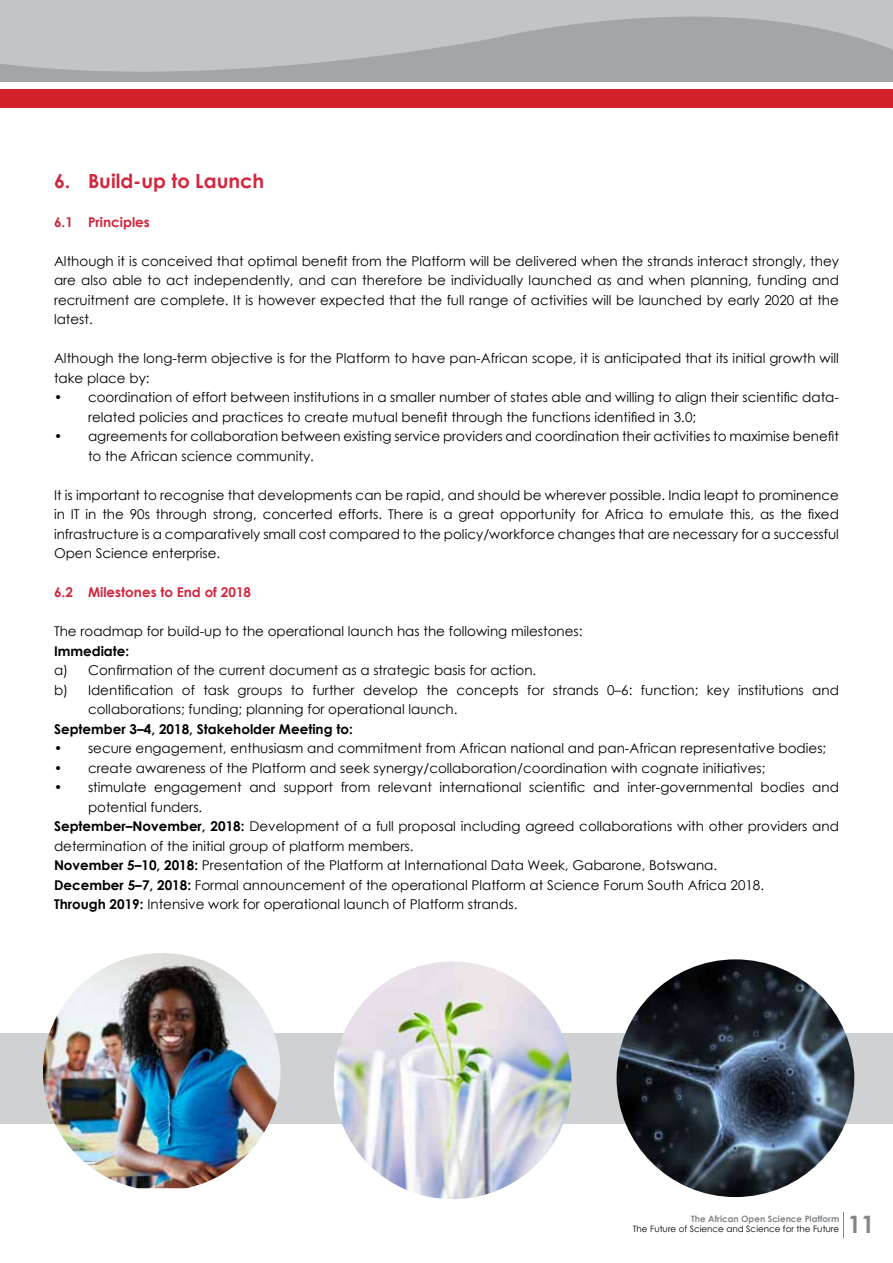
<style>
.page{position:relative;width:893px;height:1263px;background:#fff}
.page>*{position:absolute;margin:0;border:0;box-sizing:border-box;transform-origin:0 0}
.t1{font:700 24px "Century Gothic";color:#828689}
.t2{font:700 19.5px "Century Gothic";color:#d2263e}
.t3{font:13.5px/19.5px "Century Gothic";color:#000}
.t4{font:700 13.5px "Century Gothic";color:#000}
.t5{font:700 13.5px "Century Gothic";color:#d2263e}
.t6{font:8.85px "Century Gothic";color:#000}
.t7{font:700 8.85px "Century Gothic";color:#828689}
.s1{font-weight:700}
</style>
<div class="page">
<svg style="left:843px;top:1212px;width:1px;height:26px"></svg>
<div style="left:0;top:0;width:893px;height:82px;background:#a3a5a8"></div>
<div style="left:0;top:89px;width:893px;height:19px;background:#d2232a"></div>
<svg style="left:0;top:0;width:893px;height:72px;fill:#c3c4c6"></svg>
<div style="left:0;top:1033px;width:893px;height:91px;background:#cfd1d2"></div>
<img style="left:43px;top:953px;width:238px;height:235px">
<img style="left:334px;top:961px;width:237px;height:238px;border-radius:119px">
<img style="left:617px;top:959px;width:237px;height:238px;border-radius:119px">
<h2 class="t2" style="left:54px;top:166px;width:212px">6. Build-up to Launch</h2>
<p class="t5" style="left:54px;top:212px;width:97px">6.1 Principles</p>
<p class="t3" style="left:54px;top:251px;width:786px;text-align:justify">Although it is conceived that optimal benefit from the Platform will be delivered when the strands interact strongly, they are also able to act independently, and can therefore be individually launched as and when planning, funding and recruitment are complete. It is however expected that the full range of activities will be launched by early 2020 at the latest.</p>
<p class="t3" style="left:54px;top:348px;width:786px">Although the long-term objective is for the Platform to have pan-African scope, it is anticipated that its initial growth will take place by:</p>
<p class="t3" style="left:88px;top:387px;width:752px;text-indent:-34px">• coordination of effort between institutions in a smaller number of states able and willing to align their scientific data&shy;related policies and practices to create mutual benefit through the functions identified in 3.0;</p>
<p class="t3" style="left:88px;top:426px;width:752px;text-indent:-34px">• agreements for collaboration between existing service providers and coordination their activities to maximise benefit to the African science community.</p>
<p class="t3" style="left:54px;top:485px;width:786px;text-align:justify">It is important to recognise that developments can be rapid, and should be wherever possible. India leapt to prominence in IT in the 90s through strong, concerted efforts. There is a great opportunity for Africa to emulate this, as the fixed infrastructure is a comparatively small cost compared to the policy/workforce changes that are necessary for a successful Open Science enterprise.</p>
<p class="t5" style="left:54px;top:582px;width:199px">6.2 Milestones to End of 2018</p>
<p class="t3" style="left:54px;top:621px;width:530px">The roadmap for build-up to the operational launch has the following milestones:</p>
<p class="t4" style="left:54px;top:640px;width:77px">Immediate:</p>
<p class="t3" style="left:54px;top:660px;width:484px">a) Confirmation of the current document as a strategic basis for action.</p>
<p class="t3" style="left:54px;top:680px;width:786px">b) Identification of task groups to further develop the concepts for strands 0–6: function; key institutions and</p>
<p class="t3" style="left:88px;top:699px;width:371px">collaborations; funding; planning for operational launch.</p>
<p class="t4" style="left:54px;top:718px;width:300px">September 3–4, 2018, Stakeholder Meeting to:</p>
<p class="t3" style="left:54px;top:738px;width:774px">• secure engagement, enthusiasm and commitment from African national and pan-African representative bodies;</p>
<p class="t3" style="left:54px;top:758px;width:713px">• create awareness of the Platform and seek synergy/collaboration/coordination with cognate initiatives;</p>
<p class="t3" style="left:54px;top:777px;width:786px">• stimulate engagement and support from relevant international scientific and inter-governmental bodies and</p>
<p class="t3" style="left:88px;top:797px;width:116px">potential funders.</p>
<p class="t3" style="left:54px;top:816px;width:786px"><span class="s1">September–November, 2018:</span> Development of a full proposal including agreed collaborations with other providers and</p>
<p class="t3" style="left:54px;top:836px;width:361px">determination of the initial group of platform members.</p>
<p class="t3" style="left:54px;top:855px;width:665px"><span class="s1">November 5–10, 2018:</span> Presentation of the Platform at International Data Week, Gabarone, Botswana.</p>
<p class="t3" style="left:54px;top:875px;width:712px"><span class="s1">December 5–7, 2018:</span> Formal announcement of the operational Platform at Science Forum South Africa 2018.</p>
<p class="t3" style="left:54px;top:894px;width:465px"><span class="s1">Through 2019:</span> Intensive work for operational launch of Platform strands.</p>
<p class="t7" style="left:691px;top:1211px;width:150px">The African Open Science Platform</p>
<p class="t6" style="left:633px;top:1223px;width:208px">The Future of Science and Science for the Future</p>
<h1 class="t1" style="left:848px;top:1206px;width:28px">11</h1>
</div>
